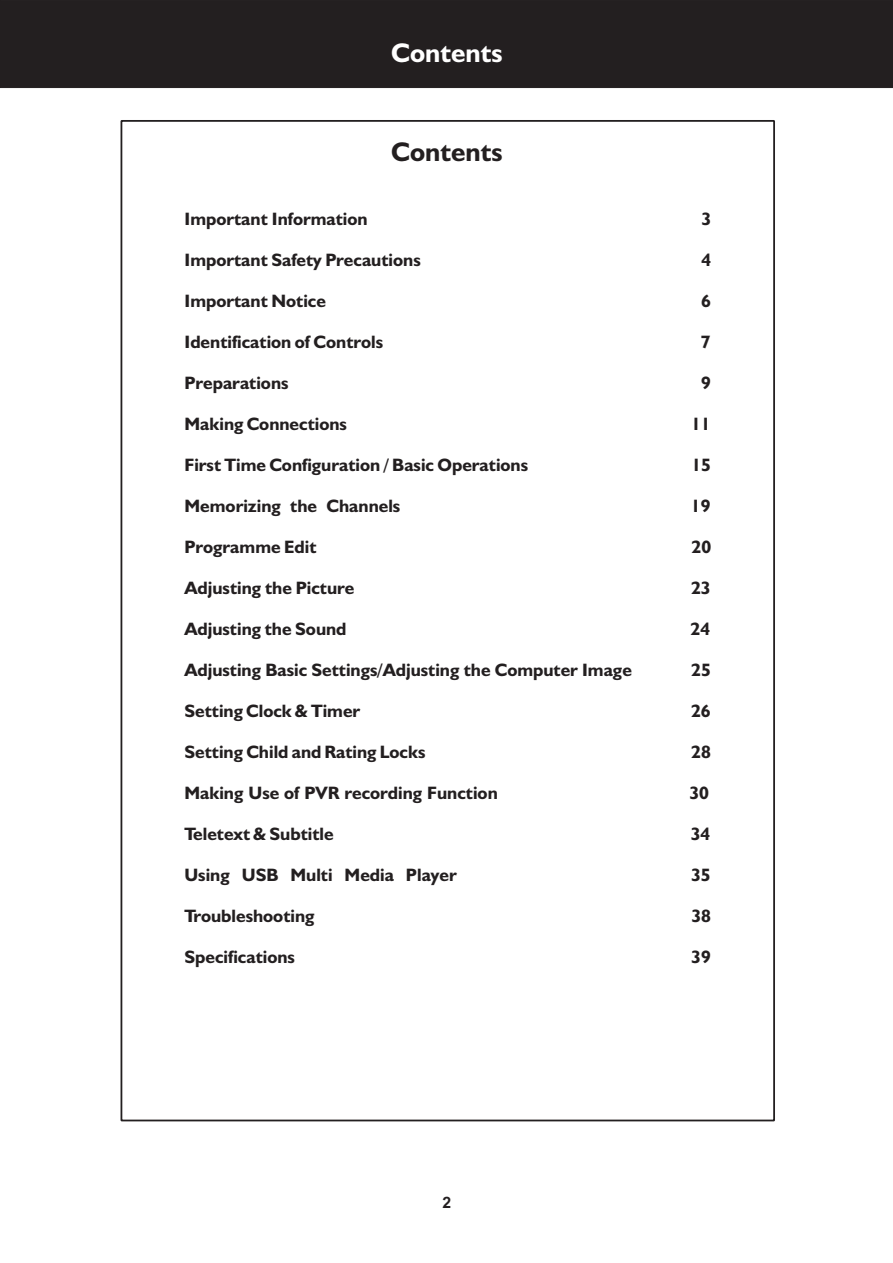
<style>
.page{position:relative;width:893px;height:1263px;background:#fff}
.page>*{position:absolute;margin:0;border:0;box-sizing:border-box;transform-origin:0 0}
.t1{font:700 27px "Humanist 521 BT";color:#fff}
.t2{font:700 27px "Humanist 521 BT";color:#231f20}
.t3{font:700 18px "Humanist 521 BT";color:#231f20}
.t4{font:700 15.75px "Arial";color:#231f20}
</style>
<div class="page">
<div style="left:0;top:0;width:893px;height:88px;background:#231f20"></div>
<h1 class="t1" style="left:391px;top:41px;width:113px">Contents</h1>
<h1 class="t2" style="left:391px;top:141px;width:113px">Contents</h1>
<p class="t3" style="left:185px;top:211px;width:185px">Important Information</p>
<p class="t3" style="left:701px;top:211px;width:11px">3</p>
<p class="t3" style="left:185px;top:252px;width:238px">Important Safety Precautions</p>
<p class="t3" style="left:701px;top:252px;width:11px">4</p>
<p class="t3" style="left:185px;top:293px;width:143px">Important Notice</p>
<p class="t3" style="left:701px;top:293px;width:11px">6</p>
<p class="t3" style="left:185px;top:334px;width:200px">Identification of Controls</p>
<p class="t3" style="left:701px;top:334px;width:11px">7</p>
<p class="t3" style="left:185px;top:375px;width:106px">Preparations</p>
<p class="t3" style="left:701px;top:375px;width:11px">9</p>
<p class="t3" style="left:185px;top:416px;width:164px">Making Connections</p>
<p class="t3" style="left:691px;top:416px;width:21px">11</p>
<p class="t3" style="left:185px;top:457px;width:345px">First Time Configuration / Basic Operations</p>
<p class="t3" style="left:691px;top:457px;width:21px">15</p>
<p class="t3" style="left:185px;top:498px;width:217px">Memorizing the Channels</p>
<p class="t3" style="left:691px;top:498px;width:21px">19</p>
<p class="t3" style="left:185px;top:539px;width:134px">Programme Edit</p>
<p class="t3" style="left:692px;top:539px;width:21px">20</p>
<p class="t3" style="left:185px;top:580px;width:171px">Adjusting the Picture</p>
<p class="t3" style="left:184px;top:621px;width:164px">Adjusting the Sound</p>
<p class="t3" style="left:184px;top:662px;width:449px">Adjusting Basic Settings/Adjusting the Computer Image</p>
<p class="t3" style="left:691px;top:662px;width:21px">25</p>
<p class="t3" style="left:691px;top:580px;width:21px">23</p>
<p class="t3" style="left:690px;top:621px;width:21px">24</p>
<p class="t3" style="left:184px;top:703px;width:177px">Setting Clock &amp; Timer</p>
<p class="t3" style="left:691px;top:703px;width:21px">26</p>
<p class="t3" style="left:184px;top:744px;width:243px">Setting Child and Rating Locks</p>
<p class="t3" style="left:691px;top:744px;width:21px">28</p>
<p class="t3" style="left:184px;top:785px;width:315px">Making Use of PVR recording Function</p>
<p class="t3" style="left:689px;top:785px;width:21px">30</p>
<p class="t3" style="left:184px;top:826px;width:151px">Teletext &amp; Subtitle</p>
<p class="t3" style="left:691px;top:826px;width:21px">34</p>
<p class="t3" style="left:184px;top:867px;width:274px">Using USB Multi Media Player</p>
<p class="t3" style="left:691px;top:867px;width:21px">35</p>
<p class="t3" style="left:184px;top:908px;width:132px">Troubleshooting</p>
<p class="t3" style="left:691px;top:908px;width:21px">38</p>
<p class="t3" style="left:184px;top:949px;width:112px">Specifications</p>
<p class="t3" style="left:691px;top:949px;width:21px">39</p>
<p class="t4" style="left:442px;top:1197px;width:10px">2</p>
</div>
